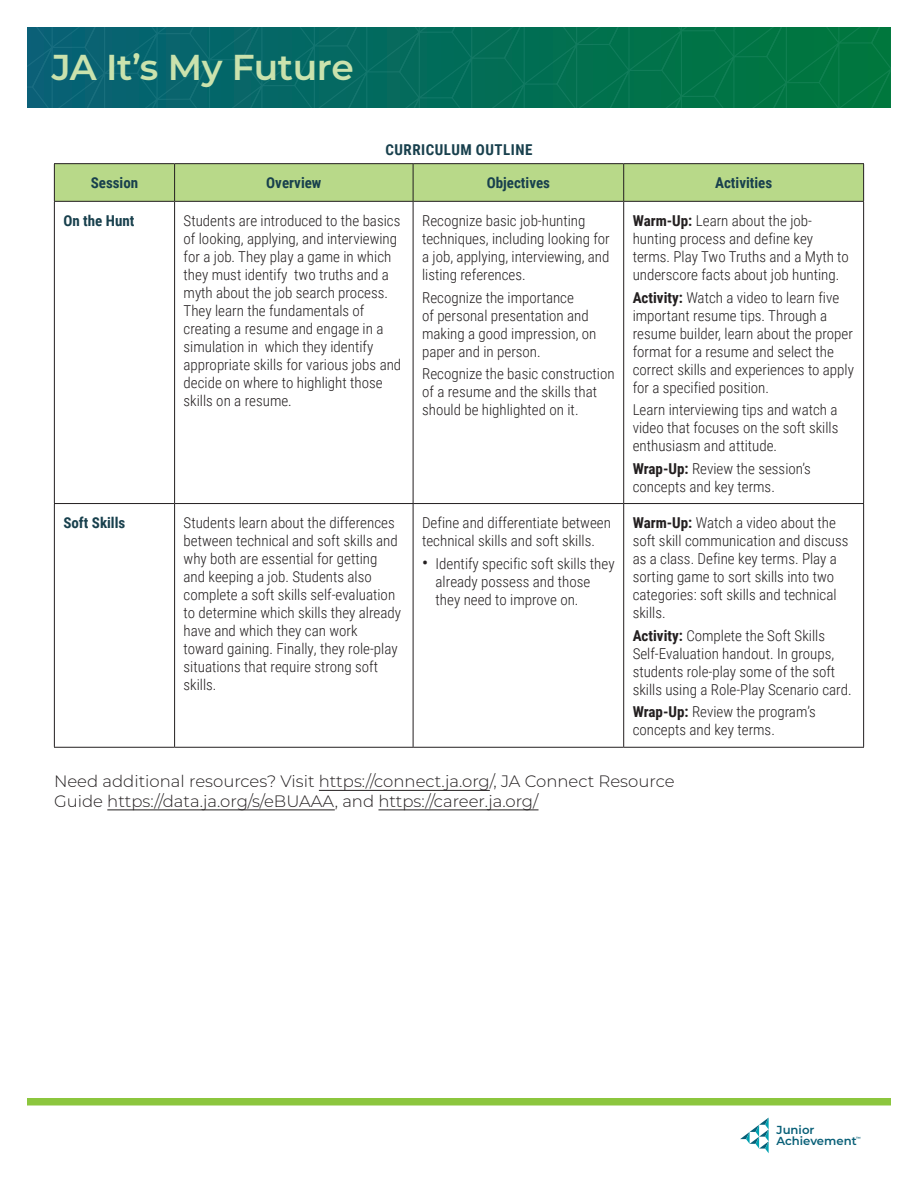
<style>
.page{position:relative;width:918px;height:1188px;background:#fff}
.page>*{position:absolute;margin:0;border:0;box-sizing:border-box;transform-origin:0 0}
.t1{font:600 36px "Montserrat";letter-spacing:-.01em;color:#cae2ad}
.Body{font:300 16.5px/19.5px "Montserrat";color:#231f20}
.table_body{font:300 15px/18px "Roboto Condensed";color:#231f20}
.table_col_head{font:700 15px "Roboto Condensed";color:#18404d}
.table_col_head_fl_le{font:700 15px "Roboto Condensed";color:#18404d}
.table_title{font:700 15px "Roboto Condensed";letter-spacing:.035em;color:#18404d}
.t2{font:600 11.7px/11.7px "Montserrat";color:#085f77}
.t3{font:600 4.5px "Montserrat";color:#085f77}
.s1{font-weight:700}
.s2{font-weight:400;font-size:18px}
</style>
<div class="page">
<svg style="left:740px;top:1118px;width:29px;height:35px"></svg>
<svg style="left:27px;top:27px;width:864px;height:81px;background:#046d59"></svg>
<div style="left:27px;top:1098px;width:864px;height:8px;background:#8cc63e"></div>
<hr style="left:319px;top:790px;width:171px;height:1px;background:#231f20">
<hr style="left:107px;top:810px;width:228px;height:1px;background:#231f20">
<hr style="left:378px;top:810px;width:161px;height:1px;background:#231f20">
<div style="left:55px;top:164px;width:808px;height:37px;background:#b8d989"></div>
<hr style="left:54px;top:202px;width:1px;height:301px;background:#231f20">
<hr style="left:174px;top:202px;width:1px;height:301px;background:#231f20">
<hr style="left:413px;top:202px;width:1px;height:301px;background:#231f20">
<hr style="left:623px;top:202px;width:1px;height:301px;background:#231f20">
<hr style="left:54px;top:504px;width:1px;height:243px;background:#231f20">
<hr style="left:174px;top:504px;width:1px;height:243px;background:#231f20">
<hr style="left:413px;top:504px;width:1px;height:243px;background:#231f20">
<hr style="left:623px;top:504px;width:1px;height:243px;background:#231f20">
<hr style="left:624px;top:503px;width:240px;height:1px;background:#231f20">
<hr style="left:624px;top:747px;width:240px;height:1px;background:#231f20">
<hr style="left:175px;top:503px;width:238px;height:1px;background:#231f20">
<hr style="left:413px;top:503px;width:211px;height:1px;background:#231f20">
<hr style="left:175px;top:747px;width:238px;height:1px;background:#231f20">
<hr style="left:413px;top:747px;width:211px;height:1px;background:#231f20">
<hr style="left:54px;top:503px;width:121px;height:1px;background:#231f20">
<hr style="left:54px;top:747px;width:121px;height:1px;background:#231f20">
<hr style="left:863px;top:202px;width:1px;height:301px;background:#231f20">
<hr style="left:863px;top:504px;width:1px;height:243px;background:#231f20">
<hr style="left:54px;top:201px;width:121px;height:1px;background:#231f20">
<hr style="left:175px;top:201px;width:238px;height:1px;background:#231f20">
<hr style="left:413px;top:201px;width:211px;height:1px;background:#231f20">
<hr style="left:624px;top:201px;width:240px;height:1px;background:#231f20">
<hr style="left:54px;top:163px;width:121px;height:1px;background:#231f20">
<hr style="left:175px;top:163px;width:238px;height:1px;background:#231f20">
<hr style="left:413px;top:163px;width:211px;height:1px;background:#231f20">
<hr style="left:624px;top:163px;width:240px;height:1px;background:#231f20">
<hr style="left:54px;top:164px;width:1px;height:37px;background:#231f20">
<hr style="left:174px;top:164px;width:1px;height:37px;background:#231f20">
<hr style="left:413px;top:164px;width:1px;height:37px;background:#231f20">
<hr style="left:623px;top:164px;width:1px;height:37px;background:#231f20">
<hr style="left:863px;top:164px;width:1px;height:37px;background:#231f20">
<h1 class="t1" style="left:52px;top:42px;width:303px">JA It’s My Future</h1>
<p class="table_title" style="left:385px;top:139px;width:149px">CURRICULUM OUTLINE</p>
<p class="table_col_head" style="left:91px;top:172px;width:49px">Session</p>
<p class="table_col_head" style="left:266px;top:172px;width:57px">Overview</p>
<p class="table_col_head" style="left:487px;top:172px;width:65px">Objectives</p>
<p class="table_col_head" style="left:715px;top:172px;width:59px">Activities</p>
<p class="table_col_head_fl_le" style="left:63px;top:210px;width:73px">On the Hunt</p>
<p class="table_body" style="left:184px;top:211px;width:219px">Students are introduced to the basics of looking, applying, and interviewing for a job. They play a game in which they must identify two truths and a myth about the job search process.<br>They learn the fundamentals of creating a resume and engage in a simulation in which they identify appropriate skills for various jobs and decide on where to highlight those skills on a resume.</p>
<p class="table_body" style="left:422px;top:211px;width:189px">Recognize basic job-hunting techniques, including looking for a job, applying, interviewing, and listing references.</p>
<p class="table_body" style="left:633px;top:211px;width:218px"><span class="s1">Warm-Up:</span> Learn about the job&shy;hunting process and define key terms. Play Two Truths and a Myth to underscore facts about job hunting.</p>
<p class="table_body" style="left:633px;top:288px;width:223px"><span class="s1">Activity:</span> Watch a video to learn five important resume tips. Through a resume builder, learn about the proper format for a resume and select the correct skills and experiences to apply for a specified position.</p>
<p class="table_body" style="left:633px;top:400px;width:207px;text-align:justify">Learn interviewing tips and watch a video that focuses on the soft skills enthusiasm and attitude.</p>
<p class="table_body" style="left:633px;top:459px;width:180px"><span class="s1">Wrap-Up:</span> Review the session’s concepts and key terms.</p>
<p class="table_body" style="left:422px;top:288px;width:176px">Recognize the importance<br>of personal presentation and making a good impression, on paper and in person.</p>
<p class="table_body" style="left:422px;top:364px;width:194px">Recognize the basic construction of a resume and the skills that should be highlighted on it.</p>
<p class="table_col_head_fl_le" style="left:63px;top:512px;width:63px">Soft Skills</p>
<p class="table_body" style="left:184px;top:513px;width:219px">Students learn about the differences between technical and soft skills and why both are essential for getting and keeping a job. Students also complete a soft skills self-evaluation to determine which skills they already have and which they can work toward gaining. Finally, they role-play situations that require strong soft skills.</p>
<p class="table_body" style="left:422px;top:513px;width:190px">Define and differentiate between technical skills and soft skills.</p>
<p class="table_body" style="left:633px;top:513px;width:217px"><span class="s1">Warm-Up:</span> Watch a video about the soft skill communication and discuss as a class. Define key terms. Play a sorting game to sort skills into two categories: soft skills and technical skills.</p>
<p class="table_body" style="left:633px;top:626px;width:220px"><span class="s1">Activity:</span> Complete the Soft Skills Self-Evaluation handout. In groups, students role-play some of the soft skills using a Role-Play Scenario card.</p>
<p class="table_body" style="left:633px;top:702px;width:185px"><span class="s1">Wrap-Up:</span> Review the program’s concepts and key terms.</p>
<p class="Body" style="left:54px;top:771px;width:622px">Need additional resources? Visit https://connect.ja.org/, JA Connect Resource<br>Guide https://data.ja.org/s/eBUAAA, and https://career.ja.org/</p>
<p class="table_body" style="left:436px;top:554px;width:181px;text-indent:-14px"><span class="s2">•</span> Identify specific soft skills they already possess and those they need to improve on.</p>
<p class="t2" style="left:777px;top:1123px;width:82px">Junior<br>Achievement</p>
<p class="t3" style="left:856px;top:1135px;width:6px">™</p>
</div>
